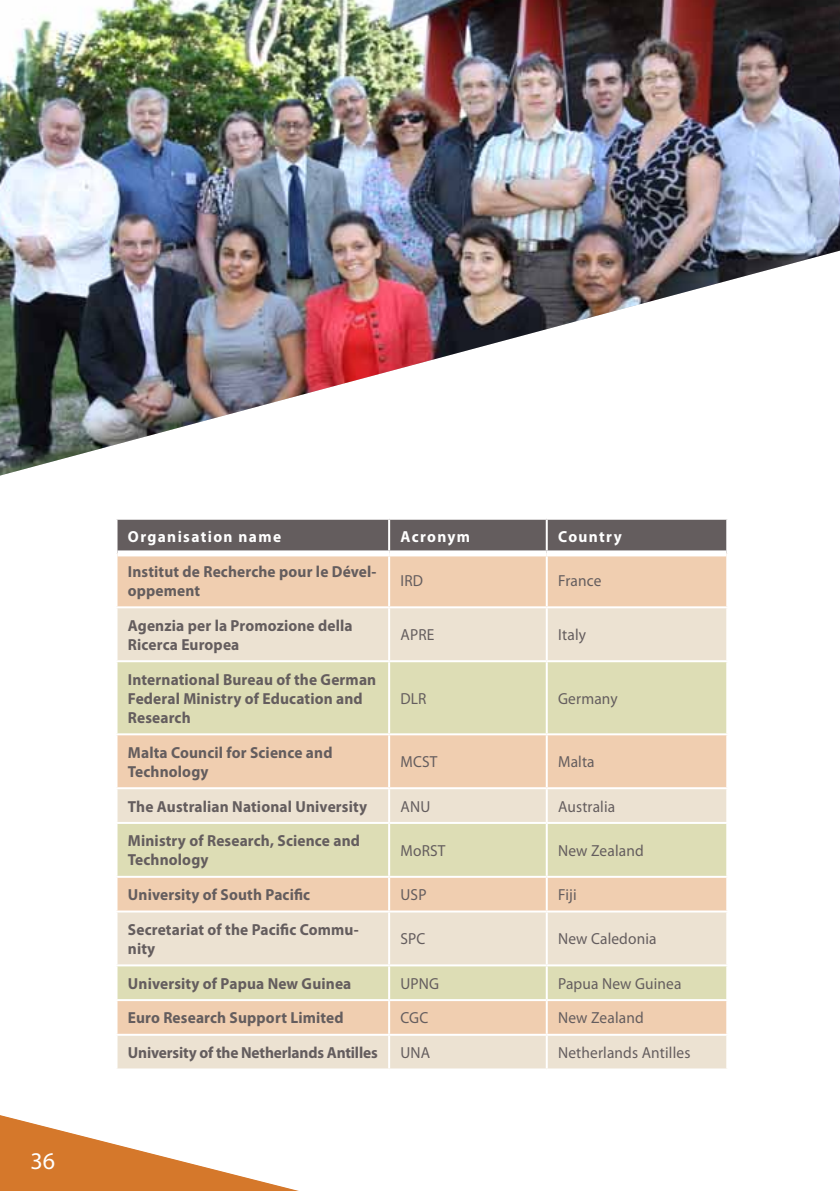
<style>
.page{position:relative;width:840px;height:1191px;background:#fff}
.page>*{position:absolute;margin:0;border:0;box-sizing:border-box;transform-origin:0 0}
.t1{font:24px "Myriad Pro";color:#fff}
.t2{font:700 16px/19.2px "Myriad Pro";letter-spacing:.01em;color:#645d5e;scale:.96 1}
.t3{font:16px "Myriad Pro";letter-spacing:.01em;color:#645d5e;scale:.96 1}
.t4{font:700 16px "Myriad Pro";letter-spacing:-.01em;color:#645d5e;scale:.96 1}
.t5{font:700 16px "Myriad Pro";letter-spacing:.09em;color:#fff;scale:.96 1}
</style>
<div class="page">
<div style="left:117px;top:520px;width:608px;height:30px;background:#645d5e"></div>
<div style="left:117px;top:556px;width:608px;height:50px;background:#f0ceb0"></div>
<svg style="left:117px;top:608px;width:608px;height:460px;background:#eddcc9"></svg>
<svg style="left:117px;top:662px;width:608px;height:337px;background:#e6dabb"></svg>
<hr style="left:388px;top:520px;width:2px;height:30px;background:#fff">
<hr style="left:545px;top:520px;width:2px;height:30px;background:#fff">
<hr style="left:388px;top:556px;width:2px;height:50px;background:#fff">
<hr style="left:545px;top:556px;width:2px;height:50px;background:#fff">
<hr style="left:388px;top:662px;width:2px;height:71px;background:#fff">
<hr style="left:545px;top:662px;width:2px;height:71px;background:#fff">
<hr style="left:115px;top:733px;width:274px;height:2px;background:#fff">
<hr style="left:389px;top:733px;width:157px;height:2px;background:#fff">
<hr style="left:388px;top:735px;width:2px;height:52px;background:#fff">
<hr style="left:546px;top:733px;width:181px;height:2px;background:#fff">
<hr style="left:545px;top:735px;width:2px;height:52px;background:#fff">
<hr style="left:115px;top:787px;width:274px;height:2px;background:#fff">
<hr style="left:389px;top:787px;width:157px;height:2px;background:#fff">
<hr style="left:388px;top:789px;width:2px;height:33px;background:#fff">
<hr style="left:546px;top:787px;width:181px;height:2px;background:#fff">
<hr style="left:545px;top:789px;width:2px;height:33px;background:#fff">
<hr style="left:115px;top:822px;width:274px;height:2px;background:#fff">
<hr style="left:389px;top:822px;width:157px;height:2px;background:#fff">
<hr style="left:388px;top:824px;width:2px;height:52px;background:#fff">
<hr style="left:546px;top:822px;width:181px;height:2px;background:#fff">
<hr style="left:545px;top:824px;width:2px;height:52px;background:#fff">
<hr style="left:115px;top:876px;width:274px;height:2px;background:#fff">
<hr style="left:389px;top:876px;width:157px;height:2px;background:#fff">
<hr style="left:388px;top:877px;width:2px;height:33px;background:#fff">
<hr style="left:546px;top:876px;width:181px;height:2px;background:#fff">
<hr style="left:545px;top:877px;width:2px;height:33px;background:#fff">
<hr style="left:115px;top:910px;width:274px;height:2px;background:#fff">
<hr style="left:389px;top:910px;width:157px;height:2px;background:#fff">
<hr style="left:388px;top:912px;width:2px;height:52px;background:#fff">
<hr style="left:546px;top:910px;width:181px;height:2px;background:#fff">
<hr style="left:545px;top:912px;width:2px;height:52px;background:#fff">
<hr style="left:115px;top:964px;width:274px;height:2px;background:#fff">
<hr style="left:389px;top:964px;width:157px;height:2px;background:#fff">
<hr style="left:388px;top:966px;width:2px;height:33px;background:#fff">
<hr style="left:546px;top:964px;width:181px;height:2px;background:#fff">
<hr style="left:545px;top:966px;width:2px;height:33px;background:#fff">
<hr style="left:115px;top:999px;width:274px;height:2px;background:#fff">
<hr style="left:389px;top:999px;width:157px;height:2px;background:#fff">
<hr style="left:388px;top:1001px;width:2px;height:32px;background:#fff">
<hr style="left:546px;top:999px;width:181px;height:2px;background:#fff">
<hr style="left:545px;top:1001px;width:2px;height:32px;background:#fff">
<hr style="left:115px;top:1033px;width:274px;height:2px;background:#fff">
<hr style="left:389px;top:1033px;width:157px;height:2px;background:#fff">
<hr style="left:388px;top:1035px;width:2px;height:33px;background:#fff">
<hr style="left:546px;top:1033px;width:181px;height:2px;background:#fff">
<hr style="left:545px;top:1035px;width:2px;height:33px;background:#fff">
<hr style="left:388px;top:608px;width:2px;height:52px;background:#fff">
<hr style="left:545px;top:608px;width:2px;height:52px;background:#fff">
<hr style="left:115px;top:660px;width:274px;height:2px;background:#fff">
<hr style="left:389px;top:660px;width:157px;height:2px;background:#fff">
<hr style="left:546px;top:660px;width:181px;height:2px;background:#fff">
<img style="left:0;top:0;width:839px;height:475px">
<svg style="left:0;top:1115px;width:299px;height:76px"></svg>
<h1 class="t1" style="left:30px;top:1146px;width:26px">36</h1>
<h1 class="t1" style="left:39px;top:1146px;width:14px">2</h1>
<p class="t5" style="left:128px;top:526px;width:161px">Organisation name</p>
<p class="t5" style="left:400px;top:526px;width:74px">Acronym</p>
<p class="t5" style="left:557px;top:526px;width:68px">Country</p>
<p class="t2" style="left:128px;top:561px;width:260px">Institut de Recherche pour le Dével&shy;oppement</p>
<p class="t3" style="left:400px;top:571px;width:25px">IRD</p>
<p class="t3" style="left:557px;top:571px;width:47px">France</p>
<p class="t2" style="left:128px;top:615px;width:235px">Agenzia per la Promozione della<br>Ricerca Europea</p>
<p class="t3" style="left:400px;top:625px;width:37px">APRE</p>
<p class="t3" style="left:557px;top:625px;width:31px">Italy</p>
<p class="t2" style="left:128px;top:669px;width:260px">International Bureau of the German<br>Federal Ministry of Education and<br>Research</p>
<p class="t3" style="left:400px;top:688px;width:29px">DLR</p>
<p class="t3" style="left:557px;top:688px;width:63px">Germany</p>
<p class="t2" style="left:128px;top:742px;width:214px">Malta Council for Science and<br>Technology</p>
<p class="t3" style="left:400px;top:752px;width:40px">MCST</p>
<p class="t3" style="left:557px;top:752px;width:40px">Malta</p>
<p class="t2" style="left:128px;top:796px;width:250px">The Australian National University</p>
<p class="t3" style="left:400px;top:796px;width:32px">ANU</p>
<p class="t3" style="left:557px;top:796px;width:61px">Australia</p>
<p class="t2" style="left:128px;top:830px;width:243px">Ministry of Research, Science and<br>Technology</p>
<p class="t3" style="left:400px;top:840px;width:48px">MoRST</p>
<p class="t3" style="left:557px;top:840px;width:91px">New Zealand</p>
<p class="t2" style="left:128px;top:884px;width:191px">University of South Pacific</p>
<p class="t3" style="left:400px;top:885px;width:29px">USP</p>
<p class="t3" style="left:557px;top:885px;width:21px">Fiji</p>
<p class="t2" style="left:128px;top:919px;width:242px">Secretariat of the Pacific Commu&shy;nity</p>
<p class="t3" style="left:400px;top:929px;width:27px">SPC</p>
<p class="t3" style="left:557px;top:929px;width:104px">New Caledonia</p>
<p class="t2" style="left:128px;top:973px;width:234px">University of Papua New Guinea</p>
<p class="t3" style="left:400px;top:973px;width:42px">UPNG</p>
<p class="t3" style="left:557px;top:973px;width:130px">Papua New Guinea</p>
<p class="t2" style="left:128px;top:1008px;width:226px">Euro Research Support Limited</p>
<p class="t3" style="left:400px;top:1008px;width:30px">CGC</p>
<p class="t3" style="left:557px;top:1008px;width:91px">New Zealand</p>
<p class="t4" style="left:128px;top:1042px;width:262px">University of the Netherlands Antilles</p>
<p class="t3" style="left:400px;top:1042px;width:32px">UNA</p>
<p class="t3" style="left:557px;top:1042px;width:139px">Netherlands Antilles</p>
</div>
